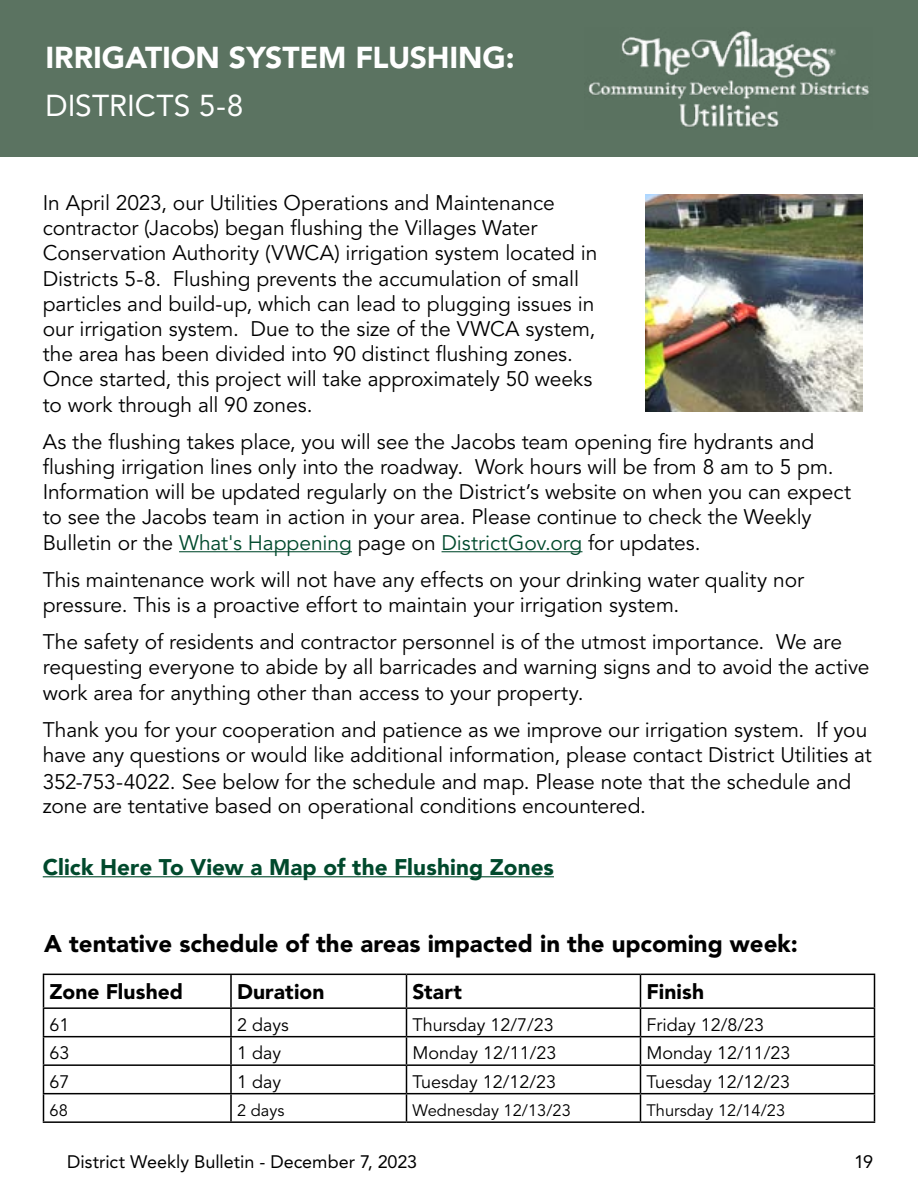
<style>
.page{position:relative;width:918px;height:1188px;background:#fff}
.page>*{position:absolute;margin:0;border:0;box-sizing:border-box;transform-origin:0 0}
.t1{font:900 30px "Avenir LT Std";letter-spacing:-.005em;color:#fff}
.t2{font:30px "Avenir LT Std";letter-spacing:-.005em;color:#fff}
.t3{font:900 24px "Avenir LT Std";color:#000}
.t4{font:900 22.5px "Avenir LT Std";letter-spacing:.005em;color:#00492c}
.t5{font:21px/25.2px "Avenir LT Std";letter-spacing:-.005em;color:#000}
.t6{font:900 21px "Avenir LT Std";letter-spacing:.005em;color:#000}
.t7{font:18px "Avenir LT Std";color:#000}
.t8{font:18px "Avenir LT Std";color:#000}
.t9{font:16.5px "Avenir LT Std";color:#000}
.s1{color:#00492c}
</style>
<div class="page">
<div style="left:0;top:0;width:918px;height:156px;background:#5b7361"></div>
<hr style="left:179px;top:551px;width:173px;height:1px;background:#00492c">
<hr style="left:442px;top:551px;width:140px;height:1px;background:#00492c">
<hr style="left:43px;top:876px;width:511px;height:1px;background:#00492c">
<img style="left:645px;top:194px;width:217px;height:217px">
<hr style="left:43px;top:974px;width:188px;height:1px;background:#000">
<hr style="left:43px;top:975px;width:1px;height:32px;background:#000">
<hr style="left:231px;top:974px;width:175px;height:1px;background:#000">
<hr style="left:230px;top:975px;width:2px;height:32px;background:#000">
<hr style="left:406px;top:974px;width:234px;height:1px;background:#000">
<hr style="left:406px;top:975px;width:1px;height:32px;background:#000">
<hr style="left:640px;top:974px;width:235px;height:1px;background:#000">
<hr style="left:640px;top:975px;width:1px;height:32px;background:#000">
<hr style="left:874px;top:975px;width:1px;height:32px;background:#000">
<hr style="left:43px;top:1007px;width:188px;height:2px;background:#000">
<hr style="left:231px;top:1007px;width:175px;height:2px;background:#000">
<hr style="left:230px;top:1009px;width:2px;height:27px;background:#000">
<hr style="left:406px;top:1007px;width:234px;height:2px;background:#000">
<hr style="left:640px;top:1007px;width:235px;height:2px;background:#000">
<hr style="left:43px;top:1036px;width:188px;height:1px;background:#000">
<hr style="left:231px;top:1036px;width:175px;height:1px;background:#000">
<hr style="left:230px;top:1037px;width:2px;height:27px;background:#000">
<hr style="left:406px;top:1036px;width:234px;height:1px;background:#000">
<hr style="left:640px;top:1036px;width:235px;height:1px;background:#000">
<hr style="left:43px;top:1064px;width:188px;height:2px;background:#000">
<hr style="left:231px;top:1064px;width:175px;height:2px;background:#000">
<hr style="left:230px;top:1066px;width:2px;height:27px;background:#000">
<hr style="left:406px;top:1064px;width:234px;height:2px;background:#000">
<hr style="left:640px;top:1064px;width:235px;height:2px;background:#000">
<hr style="left:43px;top:1093px;width:188px;height:1px;background:#000">
<svg style="left:43px;top:1009px;width:1px;height:112px"></svg>
<hr style="left:231px;top:1093px;width:175px;height:1px;background:#000">
<hr style="left:230px;top:1094px;width:2px;height:27px;background:#000">
<hr style="left:406px;top:1093px;width:234px;height:1px;background:#000">
<svg style="left:406px;top:1009px;width:1px;height:112px"></svg>
<hr style="left:640px;top:1093px;width:235px;height:1px;background:#000">
<svg style="left:640px;top:1009px;width:1px;height:112px"></svg>
<svg style="left:874px;top:1009px;width:1px;height:112px"></svg>
<hr style="left:43px;top:1121px;width:188px;height:2px;background:#000">
<hr style="left:231px;top:1121px;width:175px;height:2px;background:#000">
<hr style="left:406px;top:1121px;width:234px;height:2px;background:#000">
<hr style="left:640px;top:1121px;width:235px;height:2px;background:#000">
<img style="left:588px;top:30px;width:281px;height:98px">
<h1 class="t1" style="left:46px;top:40px;width:471px">IRRIGATION SYSTEM FLUSHING:</h1>
<h1 class="t2" style="left:46px;top:89px;width:199px">DISTRICTS 5-8</h1>
<p class="t5" style="left:43px;top:191px;width:556px">In April 2023, our Utilities Operations and Maintenance contractor (Jacobs) began flushing the Villages Water Conservation Authority (VWCA) irrigation system located in Districts 5-8. Flushing prevents the accumulation of small particles and build-up, which can lead to plugging issues in our irrigation system. Due to the size of the VWCA system, the area has been divided into 90 distinct flushing zones.<br>Once started, this project will take approximately 50 weeks to work through all 90 zones.</p>
<p class="t5" style="left:43px;top:430px;width:810px">As the flushing takes place, you will see the Jacobs team opening fire hydrants and flushing irrigation lines only into the roadway. Work hours will be from 8 am to 5 pm.<br>Information will be updated regularly on the District’s website on when you can expect to see the Jacobs team in action in your area. Please continue to check the Weekly Bulletin or the <span class="s1">What's Happening</span> page on <span class="s1">DistrictGov.org</span> for updates.</p>
<p class="t5" style="left:43px;top:568px;width:763px">This maintenance work will not have any effects on your drinking water quality nor pressure. This is a proactive effort to maintain your irrigation system.</p>
<p class="t5" style="left:43px;top:630px;width:828px">The safety of residents and contractor personnel is of the utmost importance. We are requesting everyone to abide by all barricades and warning signs and to avoid the active work area for anything other than access to your property.</p>
<p class="t5" style="left:43px;top:718px;width:831px">Thank you for your cooperation and patience as we improve our irrigation system. If you have any questions or would like additional information, please contact District Utilities at</p>
<p class="t5" style="left:43px;top:770px;width:810px;line-height:24px">352-753-4022. See below for the schedule and map. Please note that the schedule and zone are tentative based on operational conditions encountered.</p>
<p class="t4" style="left:43px;top:853px;width:513px">Click Here To View a Map of the Flushing Zones</p>
<p class="t3" style="left:44px;top:929px;width:755px">A tentative schedule of the areas impacted in the upcoming week:</p>
<p class="t6" style="left:50px;top:979px;width:135px">Zone Flushed</p>
<p class="t6" style="left:237px;top:979px;width:89px">Duration</p>
<p class="t6" style="left:413px;top:979px;width:51px">Start</p>
<p class="t6" style="left:647px;top:979px;width:59px">Finish</p>
<p class="t7" style="left:50px;top:1014px;width:22px">61</p>
<p class="t7" style="left:237px;top:1014px;width:53px">2 days</p>
<p class="t7" style="left:413px;top:1014px;width:143px">Thursday 12/7/23</p>
<p class="t7" style="left:647px;top:1014px;width:119px">Friday 12/8/23</p>
<p class="t7" style="left:50px;top:1043px;width:22px">63</p>
<p class="t7" style="left:237px;top:1043px;width:46px">1 day</p>
<p class="t7" style="left:413px;top:1043px;width:146px">Monday 12/11/23</p>
<p class="t7" style="left:647px;top:1043px;width:146px">Monday 12/11/23</p>
<p class="t7" style="left:50px;top:1071px;width:22px">67</p>
<p class="t7" style="left:237px;top:1071px;width:46px">1 day</p>
<p class="t7" style="left:413px;top:1071px;width:145px">Tuesday 12/12/23</p>
<p class="t7" style="left:647px;top:1071px;width:145px">Tuesday 12/12/23</p>
<p class="t9" style="left:50px;top:1101px;width:20px">68</p>
<p class="t9" style="left:237px;top:1101px;width:49px">2 days</p>
<p class="t9" style="left:412px;top:1101px;width:160px">Wednesday 12/13/23</p>
<p class="t9" style="left:647px;top:1101px;width:140px">Thursday 12/14/23</p>
<p class="t8" style="left:67px;top:1151px;width:352px">District Weekly Bulletin - December 7, 2023</p>
<p class="t8" style="left:854px;top:1151px;width:20px">19</p>
</div>
